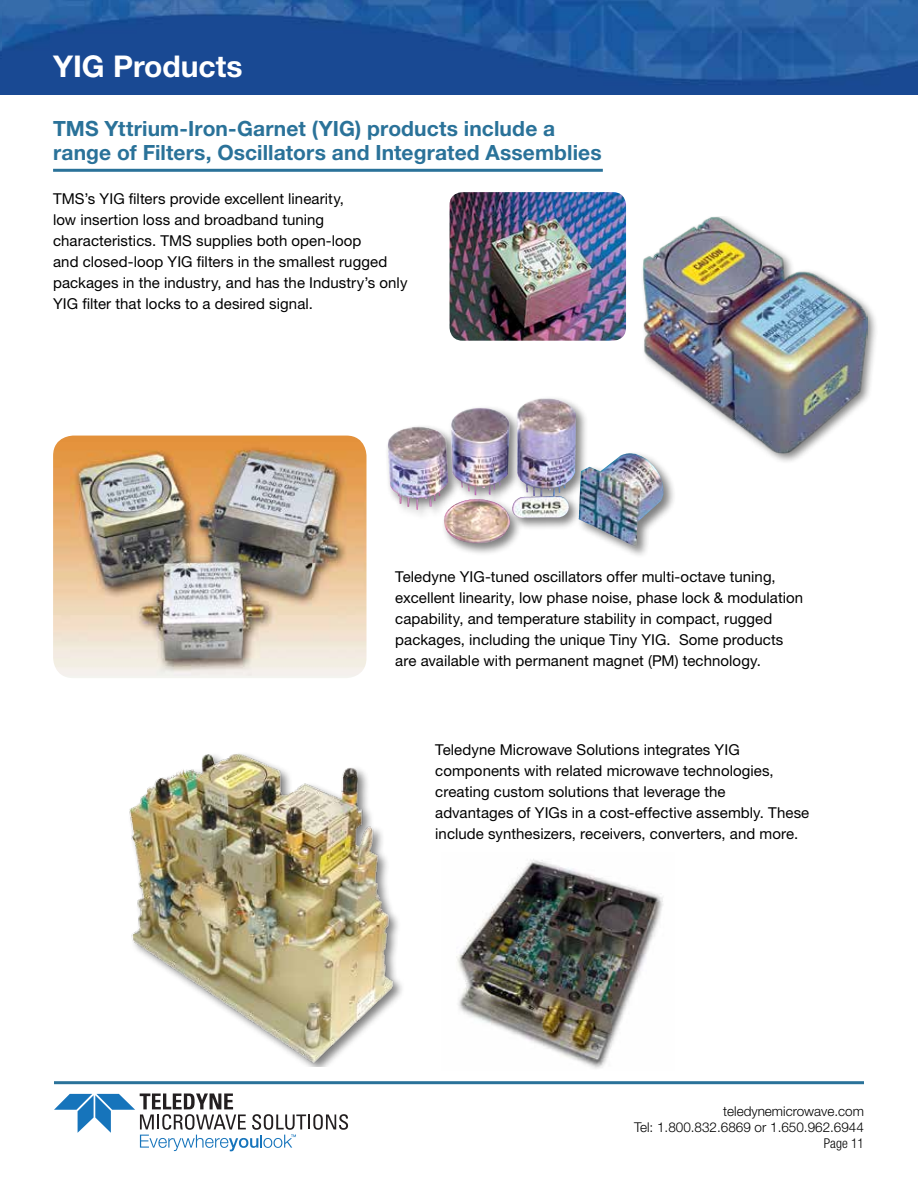
<style>
.page{position:relative;width:918px;height:1188px;background:#fff}
.page>*{position:absolute;margin:0;border:0;box-sizing:border-box;transform-origin:0 0}
.t1{font:700 30px "Helvetica Neue";color:#fff}
.t2{font:700 21px/24px "Helvetica Neue";letter-spacing:.005em;color:#2a7299}
.t3{font:15px/21px "Helvetica Neue";letter-spacing:.005em;color:#000}
.t4{font:300 13.5px/16.2px "Helvetica Neue LT Std";color:#000;text-align:right}
.t5{font:300 condensed 13.5px "Helvetica Neue";color:#000}
</style>
<div class="page">
<hr style="left:54px;top:1081px;width:810px;height:3px;background:#2a7299">
<img style="left:2px;top:0;width:916px;height:94px">
<img style="left:0;top:0;width:2px;height:94px">
<svg style="left:54px;top:1094px;width:294px;height:57px"></svg>
<hr style="left:53px;top:169px;width:550px;height:3px;background:#2a7299">
<img style="left:129px;top:753px;width:273px;height:313px">
<img style="left:53px;top:436px;width:314px;height:242px">
<div style="left:385px;top:395px;width:291px;height:164px;background:#000;opacity:.5"></div>
<img style="left:517px;top:398px;width:30px;height:76px">
<img style="left:450px;top:192px;width:176px;height:149px">
<div style="left:640px;top:216px;width:239px;height:249px;background:#000;opacity:.5"></div>
<img style="left:643px;top:216px;width:224px;height:238px">
<img style="left:456px;top:859px;width:207px;height:210px">
<h1 class="t1" style="left:53px;top:48px;width:191px">YIG Products</h1>
<h2 class="t2" style="left:53px;top:116px;width:550px">TMS Yttrium-Iron-Garnet (YIG) products include a range of Filters, Oscillators and Integrated Assemblies</h2>
<p class="t3" style="left:53px;top:188px;width:356px">TMS’s YIG filters provide excellent linearity,<br>low insertion loss and broadband tuning characteristics. TMS supplies both open-loop<br>and closed-loop YIG filters in the smallest rugged packages in the industry, and has the Industry’s only YIG filter that locks to a desired signal.</p>
<p class="t3" style="left:395px;top:566px;width:409px">Teledyne YIG-tuned oscillators offer multi-octave tuning, excellent linearity, low phase noise, phase lock &amp; modulation capability, and temperature stability in compact, rugged packages, including the unique Tiny YIG. Some products are available with permanent magnet (PM) technology.</p>
<p class="t3" style="left:435px;top:739px;width:376px">Teledyne Microwave Solutions integrates YIG components with related microwave technologies, creating custom solutions that leverage the<br>advantages of YIGs in a cost-effective assembly. These include synthesizers, receivers, converters, and more.</p>
<p class="t4" style="left:634px;top:1103px;width:231px">teledynemicrowave.com<br>Tel: 1.800.832.6869 or 1.650.962.6944</p>
<p class="t5" style="left:824px;top:1136px;width:42px">Page 11</p>
</div>
